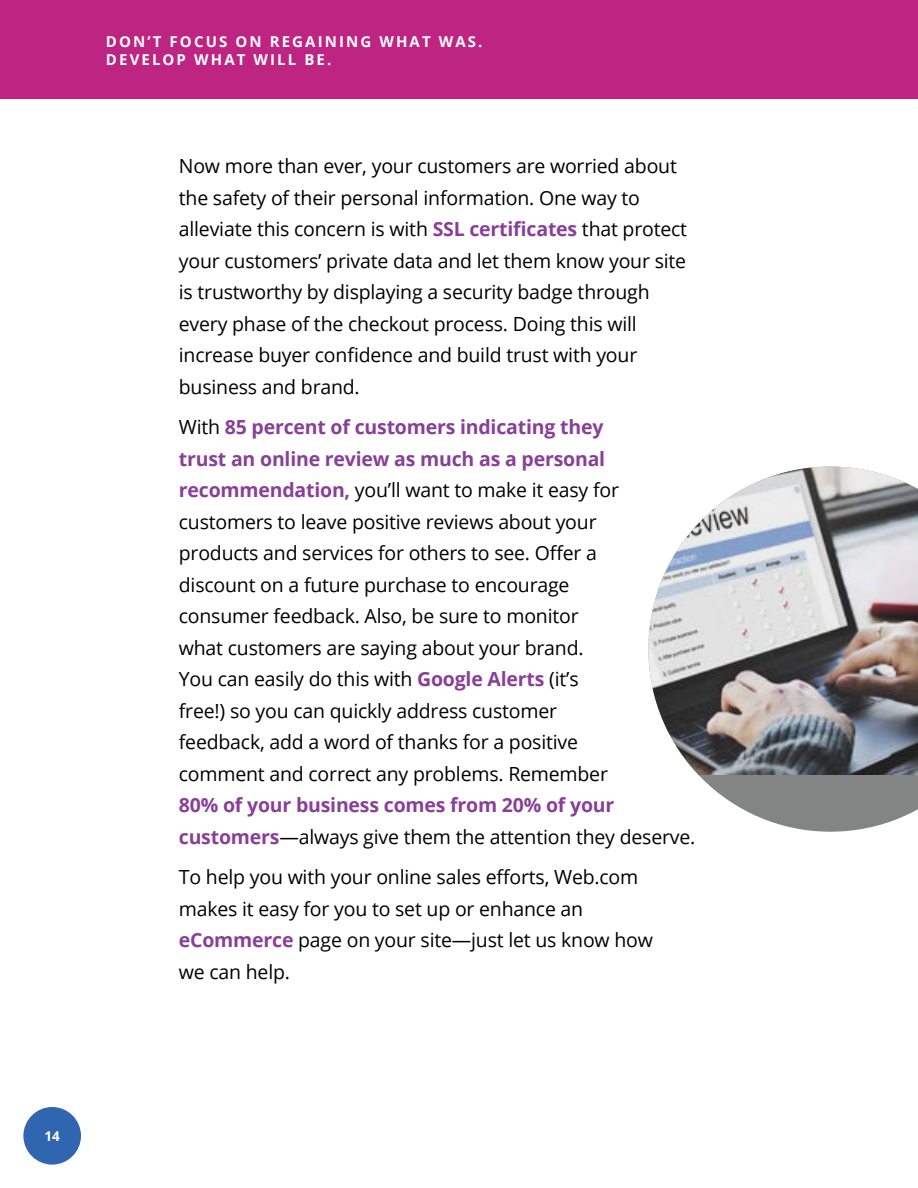
<style>
.page{position:relative;width:918px;height:1188px;background:#fff}
.page>*{position:absolute;margin:0;border:0;box-sizing:border-box;transform-origin:0 0}
.t1{font:19.5px/31.5px "Open Sans";letter-spacing:-.01em;color:#000}
.t2{font:700 19.5px/31.5px "Open Sans";letter-spacing:-.01em;color:#893f98}
.t3{font:700 15px/18px "Open Sans";letter-spacing:.14em;color:#fff}
.t4{font:700 13.5px "Open Sans";color:#fff}
.s1{font-weight:700;color:#893f98}
.s2{font-weight:400;color:#000}
</style>
<div class="page">
<div style="left:0;top:0;width:918px;height:99px;background:#be2481"></div>
<svg style="left:697px;top:774px;width:221px;height:58px;fill:#838484"></svg>
<img style="left:648px;top:467px;width:270px;height:307px">
<div style="left:23px;top:1107px;width:58px;height:58px;background:#3065b0;border-radius:50%"></div>
<p class="t3" style="left:106px;top:33px;width:378px">DON’T FOCUS ON REGAINING WHAT WAS.<br>DEVELOP WHAT WILL BE.</p>
<p class="t1" style="left:179px;top:150px;width:510px">Now more than ever, your customers are worried about the safety of their personal information. One way to alleviate this concern is with <span class="s1">SSL certificates</span> that protect your customers’ private data and let them know your site is trustworthy by displaying a security badge through every phase of the checkout process. Doing this will increase buyer confidence and build trust with your business and brand.</p>
<p class="t1" style="left:179px;top:411px;width:442px">With <span class="s1">85 percent of customers indicating they trust an online review as much as a personal recommendation,</span> you’ll want to make it easy for customers to leave positive reviews about your products and services for others to see. Offer a discount on a future purchase to encourage consumer feedback. Also, be sure to monitor what customers are saying about your brand.<br>You can easily do this with <span class="s1">Google Alerts</span> (it’s free!) so you can quickly address customer feedback, add a word of thanks for a positive comment and correct any problems. Remember</p>
<p class="t2" style="left:179px;top:789px;width:518px">80% of your business comes from 20% of your customers<span class="s2">—always give them the attention they deserve.</span></p>
<p class="t1" style="left:179px;top:861px;width:476px">To help you with your online sales efforts, Web.com makes it easy for you to set up or enhance an <span class="s1">eCommerce</span> page on your site—just let us know how we can help.</p>
<p class="t4" style="left:44px;top:1127px;width:17px">14</p>
</div>
